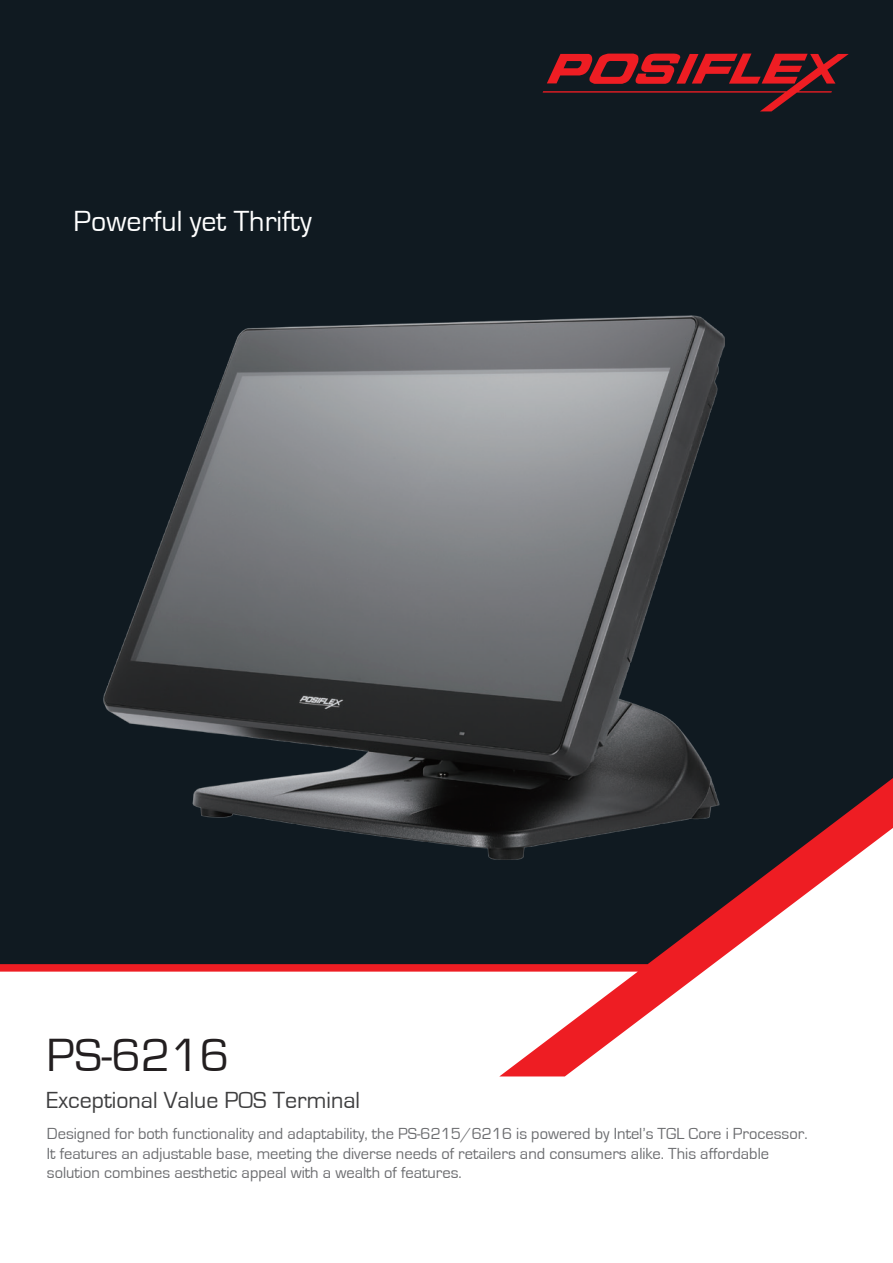
<style>
.page{position:relative;width:893px;height:1263px;background:#fff}
.page>*{position:absolute;margin:0;border:0;box-sizing:border-box;transform-origin:0 0}
.t1{font:48px "Eurostile";color:#231f20}
.t2{font:30px "Eurostile";color:#fff}
.t3{font:24px "Eurostile";color:#3e3e3f}
.t4{font:16.5px/19.8px "Eurostile";color:#6c6d70}
</style>
<div class="page">
<div style="left:0;top:0;width:893px;height:778px;background:#101a21"></div>
<svg style="left:543px;top:54px;width:306px;height:57px;background:#561a21"></svg>
<svg style="left:0;top:778px;width:893px;height:298px"></svg>
<img style="left:103px;top:315px;width:621px;height:545px">
<h2 class="t2" style="left:74px;top:205px;width:240px">Powerful yet Thrifty</h2>
<h1 class="t1" style="left:47px;top:1029px;width:184px">PS-6216</h1>
<h3 class="t3" style="left:47px;top:1087px;width:315px">Exceptional Value POS Terminal</h3>
<p class="t4" style="left:47px;top:1124px;width:762px">Designed for both functionality and adaptability, the PS-6215/6216 is powered by Intel’s TGL Core i Processor.<br>It features an adjustable base, meeting the diverse needs of retailers and consumers alike. This affordable solution combines aesthetic appeal with a wealth of features.</p>
</div>
